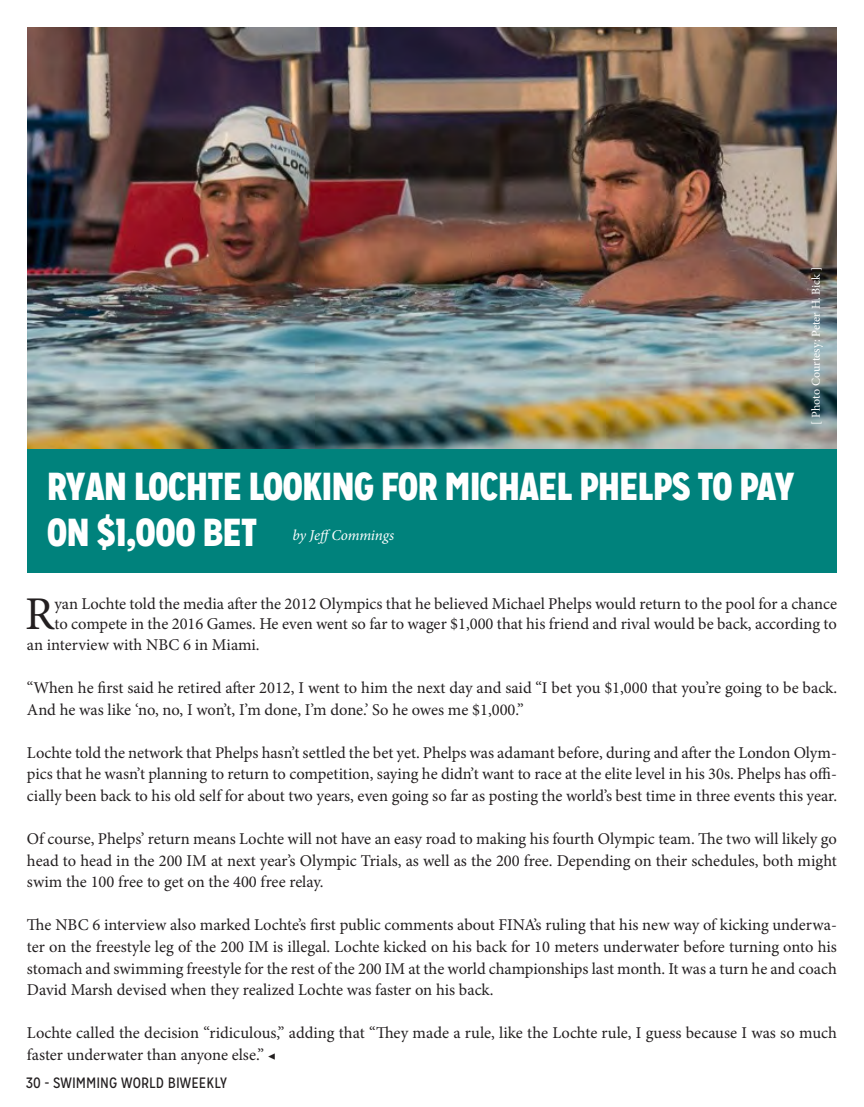
<style>
.page{position:relative;width:864px;height:1107px;background:#fff}
.page>*{position:absolute;margin:0;border:0;box-sizing:border-box;transform-origin:0 0}
.t1{font:46.95px "Minion Pro";color:#231f20}
.t2{font:900 39px/46.8px "Mission Gothic";letter-spacing:-.01em;color:#fff}
.t3{font:16.5px/21.6px "Minion Pro";color:#231f20}
.t4{font:15px "Mission Gothic";color:#231f20}
.t5{font:italic 15px "Minion Pro";letter-spacing:-.015em;color:#fff}
.t6{font:12px "Minion Pro";letter-spacing:-.005em;color:#fff}
.s1{font-size:13.5px}
</style>
<div class="page">
<img style="left:27px;top:27px;width:810px;height:422px">
<div style="left:27px;top:449px;width:810px;height:123px;background:#00827c"></div>
<p class="t6" style="left:808px;top:425px;width:159px;rotate:-90deg">[ Photo Courtesy: Peter H. Bick ]</p>
<p class="t2" style="left:47px;top:462px;width:749px">RYAN LOCHTE LOOKING FOR MICHAEL PHELPS TO PAY<br>ON $1,000 BET</p>
<p class="t5" style="left:292px;top:524px;width:103px">by JeffCommings</p>
<p class="t1" style="left:25px;top:582px;width:31px">R</p>
<p class="t3" style="left:54px;top:594px;width:784px;line-height:19.8px">yan Lochte told the media after the 2012 Olympics that he believed Michael Phelps would return to the pool for a chance to compete in the 2016 Games. He even went so far to wager $1,000 that his friend and rival would be back, according to</p>
<p class="t3" style="left:27px;top:634px;width:234px">an interview with NBC 6 in Miami.</p>
<p class="t3" style="left:27px;top:677px;width:812px">“When he first said he retired after 2012, I went to him the next day and said “I bet you $1,000 that you’re going to be back.<br>And he was like ‘no, no, I won’t, I’m done, I’m done.’ So he owes me $1,000.”</p>
<p class="t3" style="left:27px;top:742px;width:812px;text-align:justify">Lochte told the network that Phelps hasn’t settled the bet yet. Phelps was adamant before, during and after the London Olym&shy;pics that he wasn’t planning to return to competition, saying he didn’t want to race at the elite level in his 30s. Phelps has offi&shy;cially been back to his old self for about two years, even going so far as posting the world’s best time in three events this year.</p>
<p class="t3" style="left:27px;top:828px;width:811px;text-align:justify">Of course, Phelps’ return means Lochte will not have an easy road to making his fourth Olympic team. The two will likely go head to head in the 200 IM at next year’s Olympic Trials, as well as the 200 free. Depending on their schedules, both might swim the 100 free to get on the 400 free relay.</p>
<p class="t3" style="left:27px;top:914px;width:812px;text-align:justify">The NBC 6 interview also marked Lochte’s first public comments about FINA’s ruling that his new way of kicking underwa&shy;ter on the freestyle leg of the 200 IM is illegal. Lochte kicked on his back for 10 meters underwater before turning onto his stomach and swimming freestyle for the rest of the 200 IM at the world championships last month. It was a turn he and coach David Marsh devised when they realized Lochte was faster on his back.</p>
<p class="t3" style="left:27px;top:1022px;width:811px">Lochte called the decision “ridiculous,” adding that “They made a rule, like the Lochte rule, I guess because I was so much faster underwater than anyone else.” <span class="s1">◀</span></p>
<p class="t4" style="left:26px;top:1073px;width:203px">30 - SWIMMING WORLD BIWEEKLY</p>
</div>
